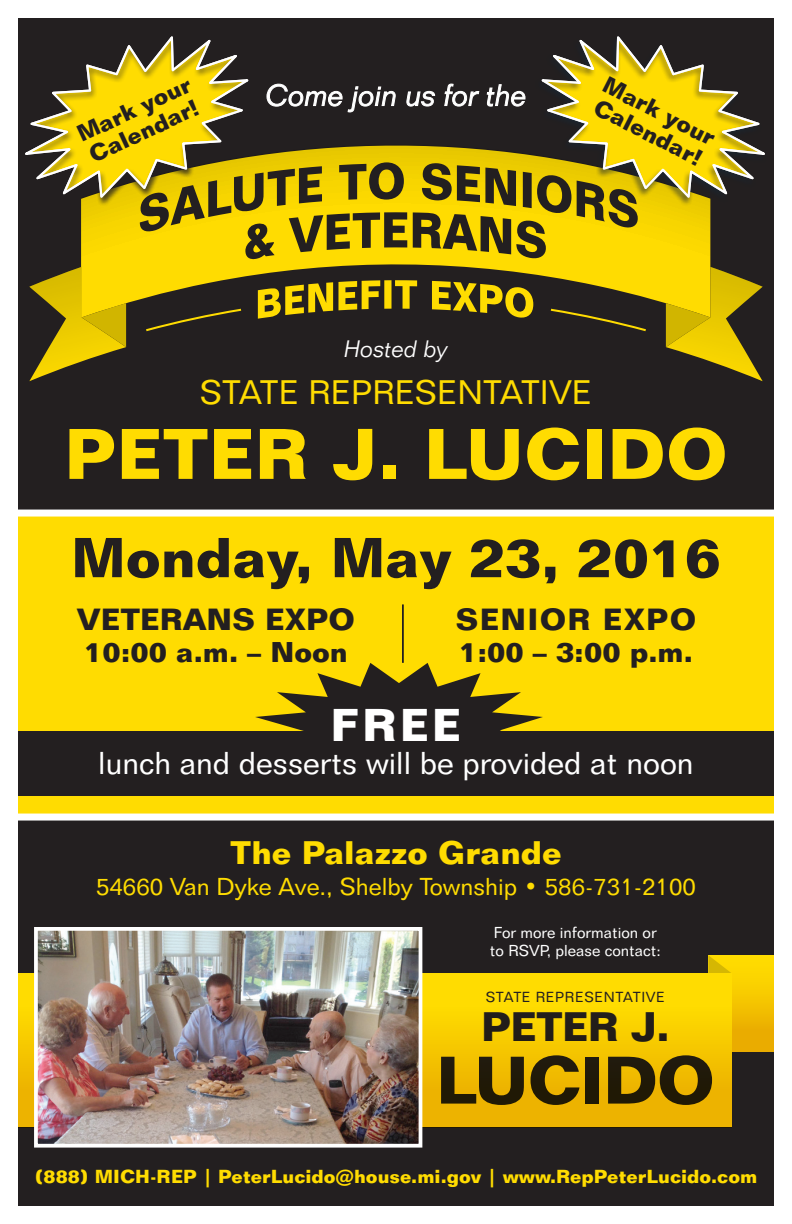
<style>
.page{position:relative;width:792px;height:1224px;background:#fff}
.page>*{position:absolute;margin:0;border:0;box-sizing:border-box;transform-origin:0 0}
.t1{font:700 70px "Folio BT";color:#ffdc01}
.t2{font:700 65.7px "Folio BT";letter-spacing:-.02em;color:#231f20}
.t3{font:700 55px "Folio BT";color:#231f20}
.t4{font:700 45px "Folio BT";color:#fff}
.t5{font:700 40.4px "Folio BT";letter-spacing:-.02em;color:#231f20}
.t6{font:33.4px "Folio BT";color:#ffdc01}
.t7{font:700 32px "Folio BT";color:#ffdc01}
.t8{font:31px "Folio BT";color:#fff}
.t9{font:700 30px "Folio BT";color:#231f20}
.t10{font:700 30px "Folio BT";letter-spacing:.04em;color:#231f20}
.t11{font:700 28px "Folio BT";color:#231f20}
.t12{font:24px "Folio BT";color:#ffdc01}
.t13{font:italic 300 23.3px "Folio BT";color:#fff}
.t14{font:700 23px/24px "Folio BT";color:#231f20}
.t15{font:700 18.5px "Folio BT";color:#ffdc01}
.t16{font:15.5px/17.9px "Folio BT";color:#fff}
.t17{font:14.3px "Folio BT";letter-spacing:.04em;color:#231f20}
</style>
<div class="page">
<div style="left:18px;top:18px;width:756px;height:1188px;background:#231f20"></div>
<svg style="left:18px;top:509px;width:756px;height:312px;background:#fcdc11"></svg>
<svg style="left:81px;top:260px;width:629px;height:57px"></svg>
<svg style="left:29px;top:267px;width:97px;height:114px"></svg>
<svg style="left:666px;top:267px;width:97px;height:114px"></svg>
<svg style="left:258px;top:280px;width:159px;height:39px"></svg>
<svg style="left:432px;top:281px;width:101px;height:37px"></svg>
<svg style="left:146px;top:309px;width:95px;height:22px"></svg>
<svg style="left:551px;top:309px;width:95px;height:22px"></svg>
<hr style="left:402px;top:604px;width:2px;height:59px;background:#231f20">
<svg style="left:81px;top:37px;width:683px;height:223px"></svg>
<div style="left:22px;top:35px;width:233px;height:171px;background:#231f20;opacity:.75"></div>
<svg style="left:22px;top:35px;width:234px;height:167px"></svg>
<div style="left:708px;top:955px;width:66px;height:97px;background:linear-gradient(to bottom,#ffe100,#e7a500)"></div>
<svg style="left:708px;top:955px;width:24px;height:18px"></svg>
<div style="left:18px;top:973px;width:714px;height:154px;background:linear-gradient(to bottom,#ffe301,#eaac00)"></div>
<img style="left:32px;top:927px;width:392px;height:221px">
<div style="left:18px;top:731px;width:756px;height:64px;background:#231f20"></div>
<svg style="left:255px;top:663px;width:288px;height:68px"></svg>
<p class="t14" style="left:73px;top:124px;width:124px;rotate:-25deg">Mark your<br>Calendar!</p>
<p class="t14" style="left:610px;top:72px;width:124px;rotate:27deg">Mark your<br>Calendar!</p>
<p class="t13" style="left:344px;top:335px;width:105px">Hosted by</p>
<p class="t6" style="left:200px;top:372px;width:394px">STATE REPRESENTATIVE</p>
<p class="t1" style="left:64px;top:411px;width:665px">PETER J. LUCIDO</p>
<p class="t3" style="left:71px;top:524px;width:651px">Monday, May 23, 2016</p>
<p class="t9" style="left:77px;top:601px;width:280px">VETERANS EXPO</p>
<p class="t11" style="left:84px;top:635px;width:265px">10:00 a.m. – Noon</p>
<p class="t10" style="left:456px;top:601px;width:242px">SENIOR EXPO</p>
<p class="t11" style="left:459px;top:635px;width:235px">1:00 – 3:00 p.m.</p>
<p class="t4" style="left:331px;top:697px;width:132px">FREE</p>
<p class="t8" style="left:98px;top:744px;width:597px">lunch and desserts will be provided at noon</p>
<p class="t7" style="left:230px;top:833px;width:333px">The Palazzo Grande</p>
<p class="t12" style="left:96px;top:872px;width:601px">54660 Van Dyke Ave., Shelby Township • 586-731-2100</p>
<p class="t16" style="left:490px;top:924px;width:172px">For more information or to RSVP, please contact:</p>
<p class="t17" style="left:486px;top:988px;width:181px">STATE REPRESENTATIVE</p>
<p class="t5" style="left:481px;top:1002px;width:190px">PETER J.</p>
<p class="t2" style="left:436px;top:1040px;width:281px">LUCIDO</p>
<p class="t15" style="left:35px;top:1165px;width:724px">(888) MICH-REP | PeterLucido@house.mi.gov | www.RepPeterLucido.com</p>
</div>
